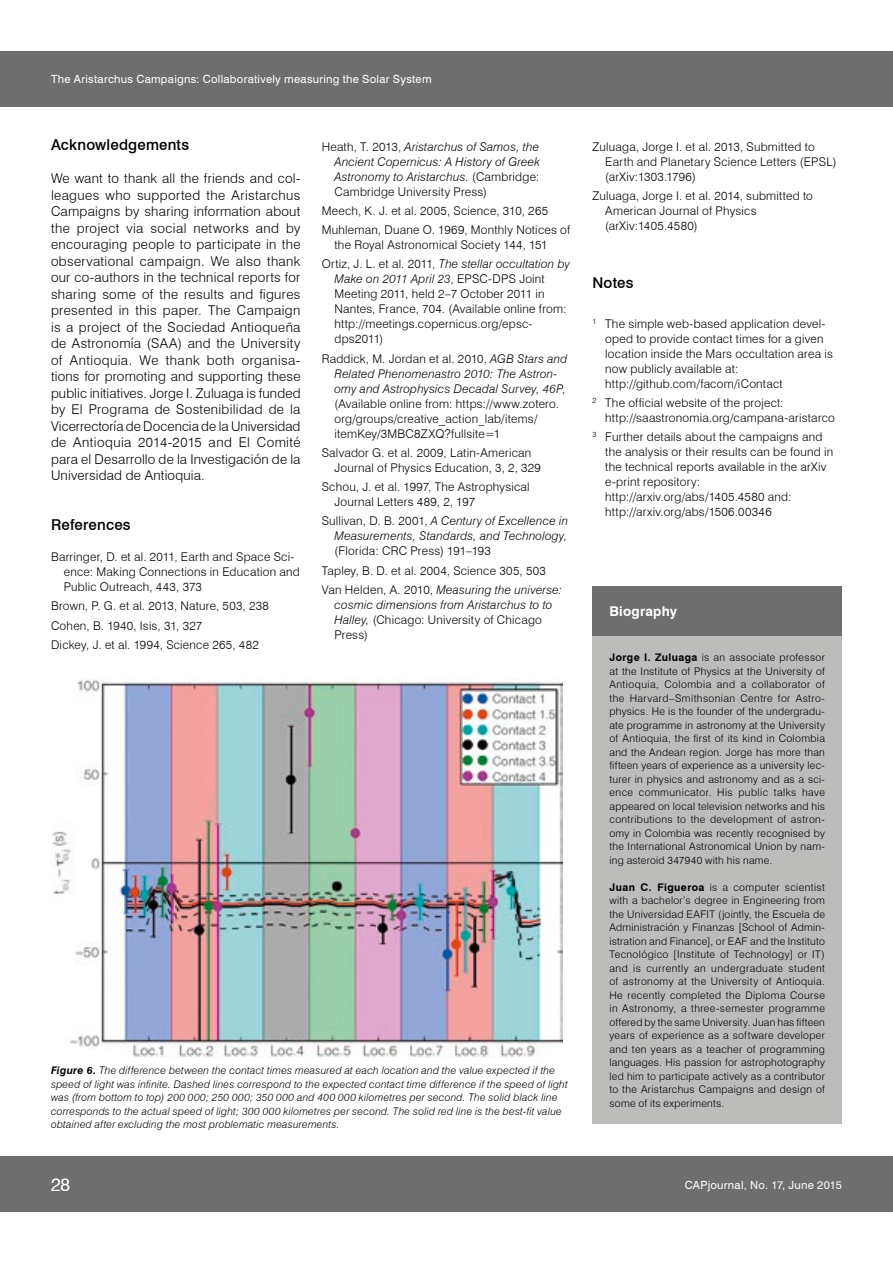
<style>
.page{position:relative;width:893px;height:1263px;background:#fff}
.page>*{position:absolute;margin:0;border:0;box-sizing:border-box;transform-origin:0 0}
.t1{font:300 18px "Swiss 721 BT";color:#fff}
.BODY_TEXT_s721LtBT-l{font:500 15px "Swiss 721 BT";letter-spacing:.015em;color:#000}
.BODY_TEXT_TITLES__s7{font:500 15px "Swiss 721 BT";letter-spacing:.015em;color:#000}
.BODY_TEXT-REFERENCES{font:500 15px "Swiss 721 BT";letter-spacing:.01em;color:#000}
.BODY_TEXT_s721LtBT-l-2{font:300 13.5px/16.5px "Swiss 721 BT";letter-spacing:.01em;color:#000;text-align:justify}
.t2{font:700 13.5px "Swiss 721 BT";letter-spacing:.015em;color:#fff}
.BODY_TEXT-REFERENCES-2{font:300 12px/15px "Swiss 721 BT";letter-spacing:.02em;color:#000}
.BODY_TEXT-REFERENCES-3{font:italic 300 12px/15px "Swiss 721 BT";letter-spacing:.015em;color:#000;text-align:justify}
.t3{font:11.25px "Swiss 721 BT";letter-spacing:.025em;color:#fff}
.t4{font:300 10.5px/13.5px "Swiss 721 BT";letter-spacing:.025em;color:#000;text-align:justify}
.t5{font:italic 300 10.5px/13.5px "Swiss 721 BT";letter-spacing:.02em;color:#000}
.s1{font-style:normal}
.s2{font-style:italic}
.s3{font-weight:700}
</style>
<div class="page">
<div style="left:0;top:1157px;width:893px;height:55px;background:#6e6e6e"></div>
<div style="left:0;top:51px;width:893px;height:55px;background:#6e6e6e"></div>
<hr style="left:892px;top:149px;width:1px;height:117px;background:#bbb">
<div style="left:592px;top:636px;width:250px;height:488px;background:#bcbcbb"></div>
<div style="left:592px;top:587px;width:250px;height:49px;background:#6e6e6e"></div>
<img style="left:52px;top:678px;width:511px;height:380px">
<p class="t3" style="left:51px;top:72px;width:382px">The Aristarchus Campaigns: Collaboratively measuring the Solar System</p>
<p class="BODY_TEXT_s721LtBT-l" style="left:51px;top:136px;width:140px">Acknowledgements</p>
<p class="BODY_TEXT_s721LtBT-l-2" style="left:51px;top:170px;width:251px">We want to thank all the friends and col&shy;leagues who supported the Aristarchus Campaigns by sharing information about the project via social networks and by encouraging people to participate in the observational campaign. We also thank our co-authors in the technical reports for sharing some of the results and figures presented in this paper. The Campaign is a project of the Sociedad Antioqueña de Astronomía (SAA) and the University of Antioquia. We thank both organisa&shy;tions for promoting and supporting these public initiatives. Jorge I. Zuluaga is funded by El Programa de Sostenibilidad de la Vicerrectoría de Docencia de la Universidad de Antioquia 2014-2015 and El Comité para el Desarrollo de la Investigación de la Universidad de Antioquia.</p>
<p class="BODY_TEXT_TITLES__s7" style="left:51px;top:515px;width:81px">References</p>
<p class="BODY_TEXT-REFERENCES-2" style="left:64px;top:549px;width:238px;text-indent:-13px">Barringer, D. et al. 2011, Earth and Space Sci&shy;ence: Making Connections in Education and<br>Public Outreach, 443, 373</p>
<p class="BODY_TEXT-REFERENCES-2" style="left:51px;top:598px;width:219px">Brown, P. G. et al. 2013, Nature, 503, 238</p>
<p class="BODY_TEXT-REFERENCES-2" style="left:51px;top:618px;width:153px">Cohen, B. 1940, Isis, 31, 327</p>
<p class="BODY_TEXT-REFERENCES-2" style="left:51px;top:637px;width:209px">Dickey, J. et al. 1994, Science 265, 482</p>
<p class="BODY_TEXT-REFERENCES-3" style="left:334px;top:139px;width:207px;text-indent:-13px"><span class="s1">Heath, T. 2013,</span> Aristarchus of Samos, the Ancient Copernicus: A History of Greek Astronomy to Aristarchus. <span class="s1">(Cambridge:<br>Cambridge University Press)</span></p>
<p class="BODY_TEXT-REFERENCES-2" style="left:322px;top:203px;width:228px">Meech, K. J. et al. 2005, Science, 310, 265</p>
<p class="BODY_TEXT-REFERENCES-2" style="left:334px;top:222px;width:237px;text-indent:-13px">Muhleman, Duane O. 1969, Monthly Notices of the Royal Astronomical Society 144, 151</p>
<p class="BODY_TEXT-REFERENCES-2" style="left:334px;top:256px;width:237px;text-indent:-13px">Ortiz, J. L. et al. 2011, <span class="s2">The stellar occultation by Make on 2011 April 23</span>, EPSC-DPS Joint Meeting 2011, held 2–7 October 2011 in Nantes, France, 704. (Available online from: http://meetings.copernicus.org/epsc&shy;dps2011)</p>
<p class="BODY_TEXT-REFERENCES-2" style="left:334px;top:351px;width:234px;text-indent:-13px">Raddick, M. Jordan et al. 2010, <span class="s2">AGB Stars and Related Phenomenastro 2010: The Astron&shy;omy and Astrophysics Decadal Survey, 46P</span>, (Available online from: https://www.zotero. org/groups/creative_action_lab/items/ itemKey/3MBC8ZXQ?fullsite=1</p>
<p class="BODY_TEXT-REFERENCES-2" style="left:334px;top:445px;width:208px;text-indent:-13px">Salvador G. et al. 2009, Latin-American<br>Journal of Physics Education, 3, 2, 329</p>
<p class="BODY_TEXT-REFERENCES-2" style="left:334px;top:479px;width:197px;text-indent:-13px">Schou, J. et al. 1997, The Astrophysical<br>Journal Letters 489, 2, 197</p>
<p class="BODY_TEXT-REFERENCES-3" style="left:334px;top:513px;width:235px;text-indent:-13px"><span class="s1">Sullivan, D. B. 2001,</span> A Century of Excellence in Measurements, Standards, and Technology, <span class="s1">(Florida: CRC Press) 191–193</span></p>
<p class="BODY_TEXT-REFERENCES-2" style="left:322px;top:563px;width:226px">Tapley, B. D. et al. 2004, Science 305, 503</p>
<p class="BODY_TEXT-REFERENCES-3" style="left:334px;top:582px;width:229px;text-align:left;text-indent:-13px"><span class="s1">Van Helden, A. 2010,</span> Measuring the universe: cosmic dimensions from Aristarchus to to Halley, <span class="s1">(Chicago: University of Chicago Press)</span></p>
<p class="t5" style="left:51px;top:1063px;width:518px"><span class="s3">Figure 6.</span> The difference between the contact times measured at each location and the value expected if the speed of light was infinite. Dashed lines correspond to the expected contact time difference if the speed of light was (from bottom to top) 200 000; 250 000; 350 000 and 400 000 kilometres per second. The solid black line corresponds to the actual speed of light; 300 000 kilometres per second. The solid red line is the best-fit value obtained after excluding the most problematic measurements.</p>
<p class="BODY_TEXT-REFERENCES-2" style="left:605px;top:139px;width:233px;text-indent:-13px">Zuluaga, Jorge I. et al. 2013, Submitted to<br>Earth and Planetary Science Letters (EPSL) (arXiv:1303.1796)</p>
<p class="BODY_TEXT-REFERENCES-2" style="left:605px;top:188px;width:209px;text-indent:-13px">Zuluaga, Jorge I. et al. 2014, submitted to<br>American Journal of Physics (arXiv:1405.4580)</p>
<p class="BODY_TEXT-REFERENCES" style="left:592px;top:273px;width:43px">Notes</p>
<p class="BODY_TEXT-REFERENCES-2" style="left:605px;top:316px;width:229px;text-indent:-13px"><sup>1</sup> The simple web-based application devel&shy;oped to provide contact times for a given location inside the Mars occultation area is now publicly available at: http://github.com/facom/iContact</p>
<p class="BODY_TEXT-REFERENCES-2" style="left:605px;top:395px;width:231px;text-indent:-13px"><sup>2</sup> The official website of the project: http://saastronomia.org/campana-aristarco</p>
<p class="BODY_TEXT-REFERENCES-2" style="left:605px;top:429px;width:229px;text-indent:-13px"><sup>3</sup> Further details about the campaigns and the analysis or their results can be found in the technical reports available in the arXiv e-print repository: http://arxiv.org/abs/1405.4580 and: http://arxiv.org/abs/1506.00346</p>
<p class="t2" style="left:609px;top:603px;width:69px">Biography</p>
<p class="t4" style="left:609px;top:650px;width:217px"><span class="s3">Jorge I. Zuluaga</span> is an associate professor at the Institute of Physics at the University of Antioquia, Colombia and a collaborator of the Harvard–Smithsonian Centre for Astro&shy;physics. He is the founder of the undergradu&shy;ate programme in astronomy at the University of Antioquia, the first of its kind in Colombia and the Andean region. Jorge has more than fifteen years of experience as a university lec&shy;turer in physics and astronomy and as a sci&shy;ence communicator. His public talks have appeared on local television networks and his contributions to the development of astron&shy;omy in Colombia was recently recognised by the International Astronomical Union by nam&shy;ing asteroid 347940 with his name.</p>
<p class="t4" style="left:609px;top:880px;width:217px"><span class="s3">Juan C. Figueroa</span> is a computer scientist with a bachelor’s degree in Engineering from the Universidad EAFIT (jointly, the Escuela de Administración y Finanzas [School of Admin&shy;istration and Finance], or EAF and the Instituto Tecnológico [Institute of Technology] or IT) and is currently an undergraduate student of astronomy at the University of Antioquia.<br>He recently completed the Diploma Course in Astronomy, a three-semester programme offered by the same University. Juan has fifteen years of experience as a software developer and ten years as a teacher of programming languages. His passion for astrophotography led him to participate actively as a contributor to the Aristarchus Campaigns and design of some of its experiments.</p>
<p class="t1" style="left:51px;top:1174px;width:21px">28</p>
<p class="t3" style="left:685px;top:1178px;width:159px">CAPjournal, No. 17, June 2015</p>
</div>
